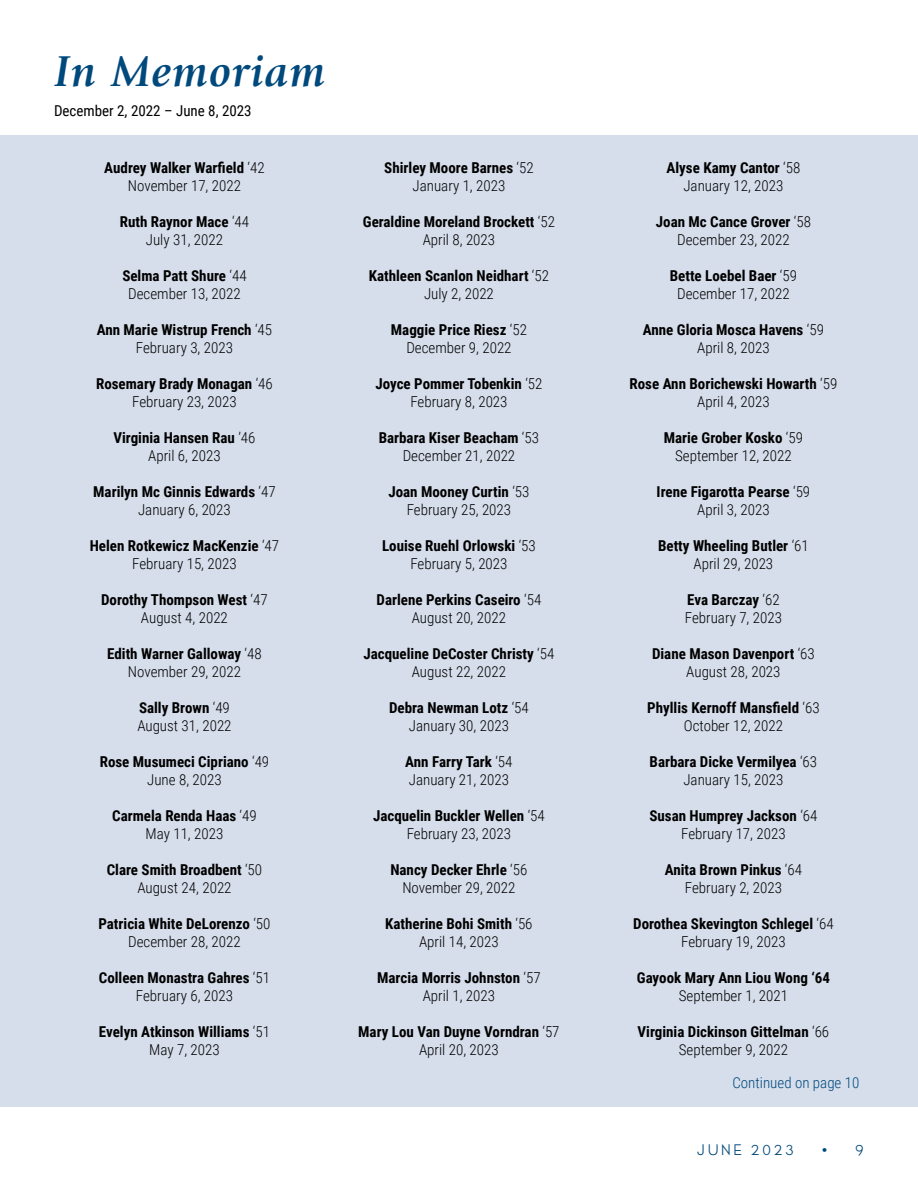
<style>
.page{position:relative;width:918px;height:1188px;background:#fff}
.page>*{position:absolute;margin:0;border:0;box-sizing:border-box;transform-origin:0 0}
.t1{font:italic 700 45px "Giovanni Std";letter-spacing:.025em;color:#00497c}
.t2{font:700 15px/18px "Roboto Condensed";color:#000;text-align:center}
.t3{font:300 15px/18px "Roboto Condensed";color:#000;text-align:center}
.t4{font:15px "Roboto Condensed";color:#000}
.t5{font:300 15px "Roboto Condensed";color:#00497c}
.t6{font:15px "Bernhard Gothic Book SGTT";letter-spacing:.2em;color:#00497c}
.s1{font-weight:300}
.s2{font-weight:700}
</style>
<div class="page">
<div style="left:0;top:135px;width:918px;height:972px;background:#d6deeb"></div>
<h1 class="t1" style="left:54px;top:47px;width:273px">In Memoriam</h1>
<p class="t4" style="left:54px;top:101px;width:199px">December 2, 2022 – June 8, 2023</p>
<p class="t2" style="left:104px;top:158px;width:162px">Audrey Walker Warfield <span class="s1">‘42<br>November 17, 2022</span></p>
<p class="t2" style="left:120px;top:212px;width:131px">Ruth Raynor Mace <span class="s1">‘44<br>July 31, 2022</span></p>
<p class="t3" style="left:122px;top:266px;width:126px"><span class="s2">Selma Patt Shure</span> ‘44<br>December 13, 2022</p>
<p class="t2" style="left:97px;top:320px;width:177px">Ann Marie Wistrup French <span class="s1">‘45<br>February 3, 2023</span></p>
<p class="t2" style="left:96px;top:374px;width:178px">Rosemary Brady Monagan <span class="s1">‘46<br>February 23, 2023</span></p>
<p class="t2" style="left:113px;top:428px;width:144px">Virginia Hansen Rau <span class="s1">’46<br>April 6, 2023</span></p>
<p class="t2" style="left:93px;top:482px;width:184px">Marilyn Mc Ginnis Edwards <span class="s1">‘47<br>January 6, 2023</span></p>
<p class="t2" style="left:90px;top:536px;width:191px">Helen Rotkewicz MacKenzie <span class="s1">‘47<br>February 15, 2023</span></p>
<p class="t2" style="left:101px;top:590px;width:168px">Dorothy Thompson West <span class="s1">‘47<br>August 4, 2022</span></p>
<p class="t2" style="left:107px;top:644px;width:156px">Edith Warner Galloway <span class="s1">‘48<br>November 29, 2022</span></p>
<p class="t3" style="left:137px;top:698px;width:96px;text-align:left"><span class="s2">Sally Brown</span> ‘49<br>August 31, 2022</p>
<p class="t2" style="left:100px;top:752px;width:171px">Rose Musumeci Cipriano <span class="s1">‘49<br>June 8, 2023</span></p>
<p class="t2" style="left:112px;top:806px;width:146px">Carmela Renda Haas <span class="s1">‘49<br>May 11, 2023</span></p>
<p class="t2" style="left:107px;top:860px;width:157px">Clare Smith Broadbent <span class="s1">‘50<br>August 24, 2022</span></p>
<p class="t2" style="left:98px;top:914px;width:174px">Patricia White DeLorenzo <span class="s1">‘50<br>December 28, 2022</span></p>
<p class="t2" style="left:99px;top:968px;width:173px">Colleen Monastra Gahres <span class="s1">‘51<br>February 6, 2023</span></p>
<p class="t2" style="left:99px;top:1022px;width:173px">Evelyn Atkinson Williams <span class="s1">‘51<br>May 7, 2023</span></p>
<p class="t2" style="left:384px;top:158px;width:151px">Shirley Moore Barnes <span class="s1">‘52<br>January 1, 2023</span></p>
<p class="t2" style="left:363px;top:212px;width:194px">Geraldine Moreland Brockett <span class="s1">‘52<br>April 8, 2023</span></p>
<p class="t2" style="left:369px;top:266px;width:182px">Kathleen Scanlon Neidhart <span class="s1">‘52<br>July 2, 2022</span></p>
<p class="t3" style="left:391px;top:320px;width:138px"><span class="s2">Maggie Price Riesz</span> ‘52<br>December 9, 2022</p>
<p class="t2" style="left:375px;top:374px;width:169px">Joyce Pommer Tobenkin <span class="s1">‘52<br>February 8, 2023</span></p>
<p class="t2" style="left:379px;top:428px;width:162px">Barbara Kiser Beacham <span class="s1">‘53<br>December 21, 2022</span></p>
<p class="t3" style="left:388px;top:482px;width:143px"><span class="s2">Joan Mooney Curtin</span> ‘53<br>February 25, 2023</p>
<p class="t2" style="left:382px;top:536px;width:155px">Louise Ruehl Orlowski <span class="s1">‘53<br>February 5, 2023</span></p>
<p class="t2" style="left:377px;top:590px;width:166px">Darlene Perkins Caseiro <span class="s1">‘54<br>August 20, 2022</span></p>
<p class="t2" style="left:363px;top:644px;width:192px">Jacqueline DeCoster Christy <span class="s1">‘54<br>August 22, 2022</span></p>
<p class="t3" style="left:389px;top:698px;width:141px"><span class="s2">Debra Newman Lotz</span> ‘54<br>January 30, 2023</p>
<p class="t3" style="left:405px;top:752px;width:109px;text-align:left"><span class="s2">Ann Farry Tark</span> ‘54<br>January 21, 2023</p>
<p class="t2" style="left:373px;top:806px;width:173px">Jacquelin Buckler Wellen <span class="s1">‘54<br>February 23, 2023</span></p>
<p class="t3" style="left:390px;top:860px;width:139px"><span class="s2">Nancy Decker Ehrle</span> ‘56<br>November 29, 2022</p>
<p class="t2" style="left:385px;top:914px;width:149px">Katherine Bohi Smith <span class="s1">‘56<br>April 14, 2023</span></p>
<p class="t2" style="left:377px;top:968px;width:165px">Marcia Morris Johnston <span class="s1">‘57<br>April 1, 2023</span></p>
<p class="t2" style="left:358px;top:1022px;width:203px">Mary Lou Van Duyne Vorndran <span class="s1">‘57<br>April 20, 2023</span></p>
<p class="t3" style="left:667px;top:158px;width:135px"><span class="s2">Alyse Kamy Cantor</span> ‘58<br>January 12, 2023</p>
<p class="t3" style="left:656px;top:212px;width:157px"><span class="s2">Joan Mc Cance Grover</span> ‘58<br>December 23, 2022</p>
<p class="t3" style="left:670px;top:266px;width:129px"><span class="s2">Bette Loebel Baer</span> ‘59<br>December 17, 2022</p>
<p class="t2" style="left:643px;top:320px;width:183px">Anne Gloria Mosca Havens <span class="s1">‘59<br>April 8, 2023</span></p>
<p class="t2" style="left:629px;top:374px;width:209px">Rose Ann Borichewski Howarth <span class="s1">‘59<br>April 4, 2023</span></p>
<p class="t3" style="left:664px;top:428px;width:141px"><span class="s2">Marie Grober Kosko</span> ‘59<br>September 12, 2022</p>
<p class="t2" style="left:657px;top:482px;width:155px">Irene Figarotta Pearse <span class="s1">‘59<br>April 3, 2023</span></p>
<p class="t2" style="left:658px;top:536px;width:152px">Betty Wheeling Butler <span class="s1">‘61<br>April 29, 2023</span></p>
<p class="t3" style="left:685px;top:590px;width:99px;text-align:left"><span class="s2">Eva Barczay</span> ‘62<br>February 7, 2023</p>
<p class="t2" style="left:652px;top:644px;width:164px">Diane Mason Davenport <span class="s1">‘63<br>August 28, 2023</span></p>
<p class="t2" style="left:647px;top:698px;width:174px">Phyllis Kernoff Mansfield <span class="s1">‘63<br>October 12, 2022</span></p>
<p class="t2" style="left:650px;top:752px;width:169px">Barbara Dicke Vermilyea <span class="s1">‘63<br>January 15, 2023</span></p>
<p class="t2" style="left:649px;top:806px;width:170px">Susan Humprey Jackson <span class="s1">‘64<br>February 17, 2023</span></p>
<p class="t3" style="left:665px;top:860px;width:139px"><span class="s2">Anita Brown Pinkus</span> ‘64<br>February 2, 2023</p>
<p class="t2" style="left:633px;top:914px;width:202px">Dorothea Skevington Schlegel <span class="s1">‘64<br>February 19, 2023</span></p>
<p class="t2" style="left:637px;top:968px;width:195px">Gayook Mary Ann Liou Wong ‘64</p>
<p class="t3" style="left:679px;top:986px;width:111px">September 1, 2021</p>
<p class="t2" style="left:638px;top:1022px;width:193px">Virginia Dickinson Gittelman <span class="s1">‘66<br>September 9, 2022</span></p>
<p class="t5" style="left:732px;top:1072px;width:128px">Continued on page 10</p>
<p class="t6" style="left:697px;top:1140px;width:98px">JUNE 2023</p>
<p class="t6" style="left:822px;top:1140px;width:44px">• 9</p>
</div>
